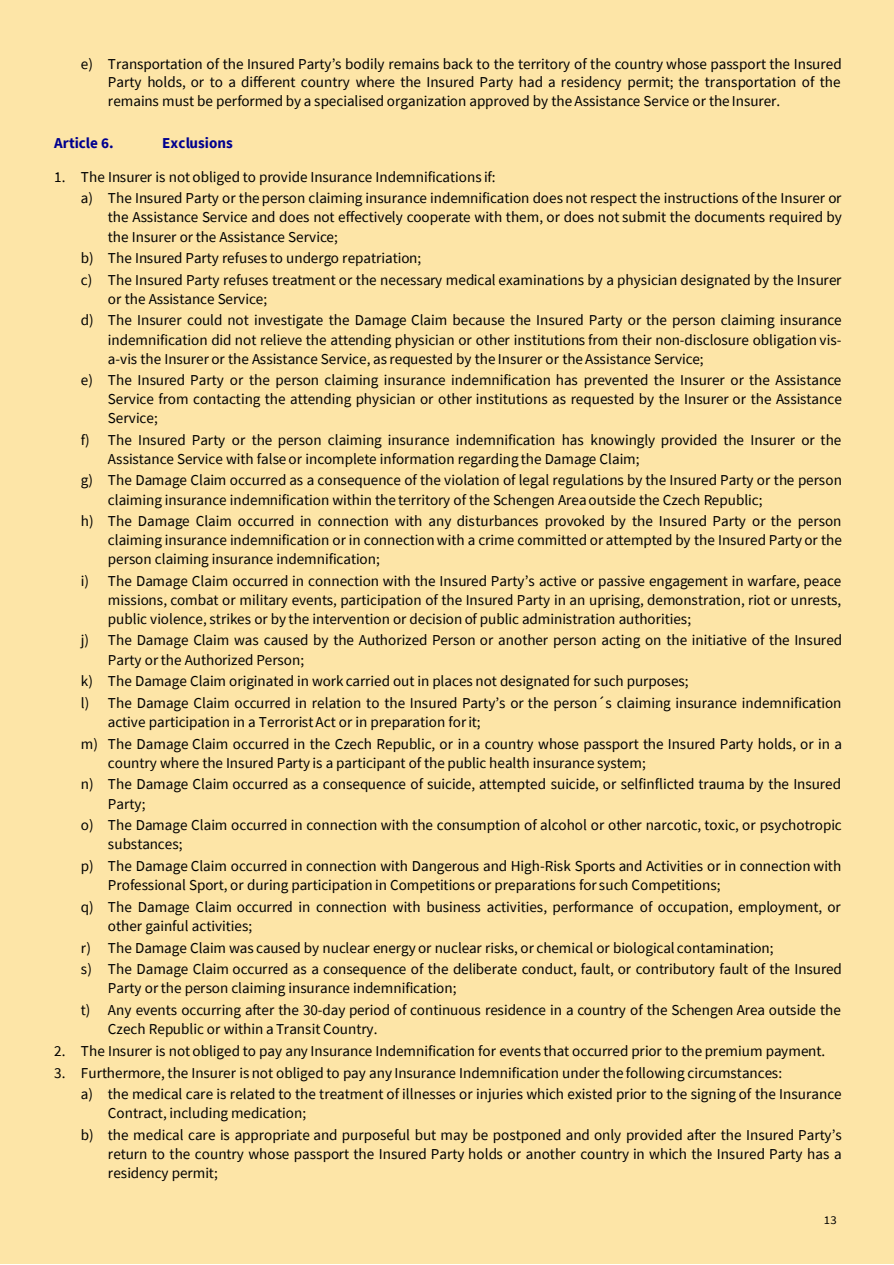
<style>
.page{position:relative;width:894px;height:1265px;background:#fff}
.page>*{position:absolute;margin:0;border:0;box-sizing:border-box;transform-origin:0 0}
.t1{font:15.15px/21.6px "Source Sans Pro";letter-spacing:-.005em;color:#000}
.t2{font:700 15.15px "Source Sans Pro";color:#00008f}
.t3{font:11.85px "Source Sans Pro";color:#000;scale:1.07 1}
</style>
<div class="page">
<div style="left:1px;top:0;width:893px;height:1263px;background:#fde5a7"></div>
<p class="t1" style="left:108px;top:55px;width:735px;line-height:18.9px;text-align:justify;text-indent:-27px">e) Transportation of the Insured Party’s bodily remains back to the territory of the country whose passport the Insured Party holds, or to a different country where the Insured Party had a residency permit; the transportation of the remains must be performed by a specialised organization approved by the Assistance Service or the Insurer.</p>
<p class="t2" style="left:54px;top:136px;width:61px">Article 6.</p>
<p class="t2" style="left:162px;top:136px;width:72px">Exclusions</p>
<p class="t1" style="left:81px;top:167px;width:762px;text-indent:-27px">1. The Insurer is not obliged to provide Insurance Indemnifications if:<br>a) The Insured Party or the person claiming insurance indemnification does not respect the instructions ofthe Insurer or</p>
<p class="t1" style="left:108px;top:208px;width:735px;line-height:19.5px">the Assistance Service and does not effectively cooperate with them, or does not submit the documents required by the Insurer or the Assistance Service;</p>
<p class="t1" style="left:81px;top:249px;width:762px">b) The Insured Party refuses to undergo repatriation;<br>c) The Insured Party refuses treatment or the necessary medical examinations by a physician designated by the Insurer</p>
<p class="t1" style="left:81px;top:290px;width:762px;text-indent:27px">or the Assistance Service;<br>d) The Insurer could not investigate the Damage Claim because the Insured Party or the person claiming insurance</p>
<p class="t1" style="left:108px;top:331px;width:735px;line-height:19px">indemnification did not relieve the attending physician or other institutions from their non-disclosure obligation vis&shy;a-vis the Insurer or the Assistance Service, as requested by the Insurer or the Assistance Service;</p>
<p class="t1" style="left:108px;top:372px;width:735px;line-height:19px;text-align:justify;text-indent:-27px">e) The Insured Party or the person claiming insurance indemnification has prevented the Insurer or the Assistance Service from contacting the attending physician or other institutions as requested by the Insurer or the Assistance Service;</p>
<p class="t1" style="left:108px;top:431px;width:735px;line-height:19.5px;text-indent:-27px">f) The Insured Party or the person claiming insurance indemnification has knowingly provided the Insurer or the<br>Assistance Service with false or incomplete information regarding the Damage Claim;</p>
<p class="t1" style="left:108px;top:472px;width:736px;line-height:19.5px;text-indent:-27px">g) The Damage Claim occurred as a consequence of the violation of legal regulations by the Insured Party or the person claiming insurance indemnification within the territory of the Schengen Areaoutside the Czech Republic;</p>
<p class="t1" style="left:108px;top:512px;width:735px;line-height:19px;text-align:justify;text-indent:-27px">h) The Damage Claim occurred in connection with any disturbances provoked by the Insured Party or the person claiming insurance indemnification or in connection with a crime committed or attempted by the Insured Party or the person claiming insurance indemnification;</p>
<p class="t1" style="left:108px;top:572px;width:735px;line-height:19px;text-align:justify;text-indent:-27px">i) The Damage Claim occurred in connection with the Insured Party’s active or passive engagement in warfare, peace missions, combat or military events, participation of the Insured Party in an uprising, demonstration, riot or unrests, public violence, strikes or by the intervention or decision of public administration authorities;</p>
<p class="t1" style="left:108px;top:631px;width:736px;line-height:19.5px;text-indent:-27px">j) The Damage Claim was caused by the Authorized Person or another person acting on the initiative of the Insured<br>Party orthe Authorized Person;</p>
<p class="t1" style="left:81px;top:671px;width:762px">k) The Damage Claim originated in work carried out in places not designated for such purposes;<br>l) The Damage Claim occurred in relation to the Insured Party’s or the person´s claiming insurance indemnification</p>
<p class="t1" style="left:81px;top:713px;width:763px;text-indent:27px">active participation in a Terrorist Act or in preparation forit;<br>m) The Damage Claim occurred in the Czech Republic, or in a country whose passport the Insured Party holds, or in a</p>
<p class="t1" style="left:81px;top:753px;width:762px;text-indent:27px">country where the Insured Party is a participant of the public health insurance system;<br>n) The Damage Claim occurred as a consequence of suicide, attempted suicide, or selfinflicted trauma by the Insured</p>
<p class="t1" style="left:81px;top:794px;width:762px;text-indent:27px">Party;<br>o) The Damage Claim occurred in connection with the consumption of alcohol or other narcotic, toxic, or psychotropic</p>
<p class="t1" style="left:81px;top:835px;width:762px;text-indent:27px">substances;<br>p) The Damage Claim occurred in connection with Dangerous and High-Risk Sports and Activities or in connection with</p>
<p class="t1" style="left:81px;top:875px;width:761px;text-indent:27px">Professional Sport, or during participation in Competitions or preparations for such Competitions;<br>q) The Damage Claim occurred in connection with business activities, performance of occupation, employment, or</p>
<p class="t1" style="left:81px;top:916px;width:763px;text-indent:27px">other gainful activities;<br>r) The Damage Claim was caused by nuclear energy or nuclear risks, or chemical or biological contamination;<br>s) The Damage Claim occurred as a consequence of the deliberate conduct, fault, or contributory fault of the Insured</p>
<p class="t1" style="left:81px;top:979px;width:762px;text-indent:27px">Party or the person claiming insurance indemnification;<br>t) Any events occurring after the 30-day period of continuous residence in a country of the Schengen Area outside the</p>
<p class="t1" style="left:108px;top:1019px;width:271px">Czech Republic or within a Transit Country.</p>
<p class="t1" style="left:54px;top:1041px;width:773px">2. The Insurer is not obliged to pay any Insurance Indemnification for events that occurred prior to the premium payment.</p>
<p class="t1" style="left:81px;top:1063px;width:762px;text-indent:-27px">3. Furthermore, the Insurer is not obliged to pay any Insurance Indemnification under the following circumstances:<br>a) the medical care is related to the treatment of illnesses or injuries which existed prior to the signing of the Insurance</p>
<p class="t1" style="left:81px;top:1103px;width:762px;text-indent:27px">Contract, including medication;<br>b) the medical care is appropriate and purposeful but may be postponed and only provided after the Insured Party’s</p>
<p class="t1" style="left:108px;top:1145px;width:735px;line-height:19.5px">return to the country whose passport the Insured Party holds or another country in which the Insured Party has a residency permit;</p>
<p class="t3" style="left:824px;top:1215px;width:13px">13</p>
</div>
